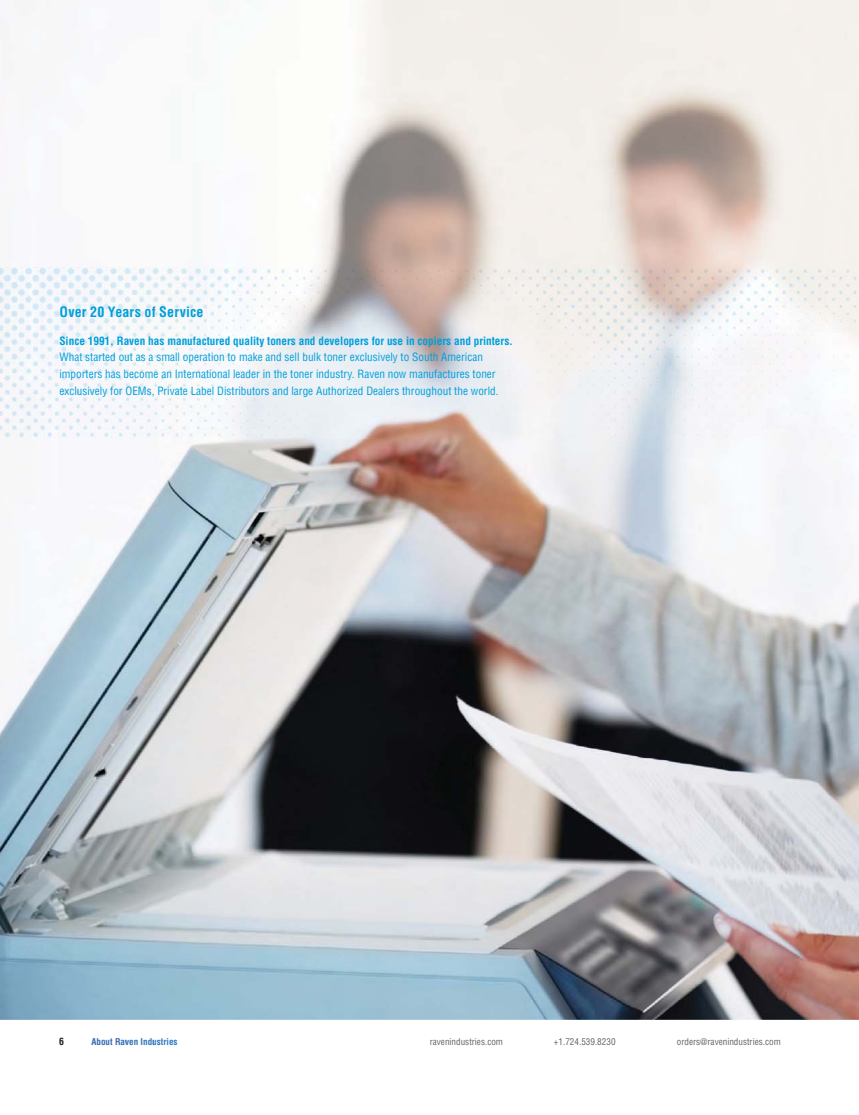
<style>
.page{position:relative;width:859px;height:1115px;background:#fff}
.page>*{position:absolute;margin:0;border:0;box-sizing:border-box;transform-origin:0 0}
.t1{font:700 condensed 14.1px "Helvetica LT Std";letter-spacing:.015em;color:#009fda}
.t2{font:condensed 11.25px/16.8px "Helvetica LT Std";color:#009fda}
.t3{font:700 condensed 11.25px "Helvetica LT Std";color:#009fda}
.t4{font:700 condensed 9.9px "Helvetica LT Std";color:#231f20}
.t5{font:condensed 9.15px "Helvetica LT Std";color:#636466}
.t6{font:700 condensed 9.15px "Helvetica LT Std";color:#346eb6}
.s1{color:#3668b2}
.s2{color:#3669b3}
.s3{color:#366ab4}
.s4{color:#3370b8}
.s5{color:#3473ba}
.s6{color:#3276bc}
.s7{color:#2f78bd}
.s8{color:#3079be}
.s9{color:#2e7cc0}
</style>
<div class="page">
<img style="left:0;top:0;width:859px;height:1020px">
<img style="left:0;top:267px;width:859px;height:171px">
<p class="t1" style="left:59px;top:307px;width:146px">Over 20 Years of Service</p>
<p class="t3" style="left:59px;top:336px;width:455px">Since 1991, Raven has manufactured quality toners and developers for use in copiers and printers.</p>
<p class="t2" style="left:59px;top:350px;width:441px">What started out as a small operation to make and sell bulk toner exclusively to South American importers has become an International leader in the toner industry. Raven now manufactures toner exclusively for OEMs, Private Label Distributors and large Authorized Dealers throughout the world.</p>
<p class="t4" style="left:59px;top:1038px;width:6px">6</p>
<p class="t6" style="left:91px;top:1038px;width:88px"><span class="s1">Ab</span><span class="s2">o</span><span class="s3">ut</span> Rav<span class="s4">en</span> <span class="s5">Ind</span><span class="s6">u</span><span class="s7">st</span><span class="s8">rie</span><span class="s9">s</span></p>
<p class="t5" style="left:430px;top:1038px;width:75px">ravenindustries.com</p>
<p class="t5" style="left:554px;top:1038px;width:63px">+1.724.539.8230</p>
<p class="t5" style="left:677px;top:1038px;width:105px">orders@ravenindustries.com</p>
</div>
